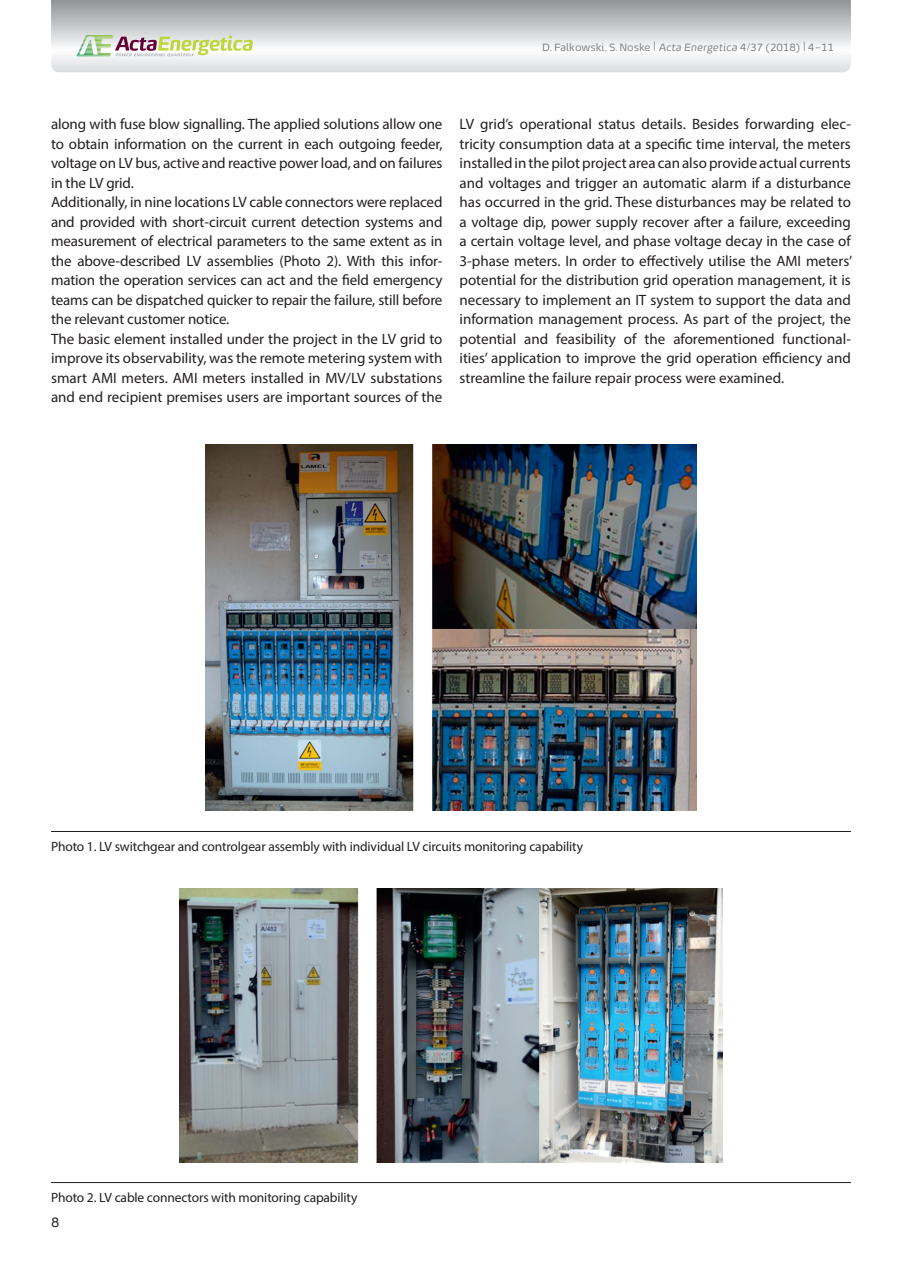
<style>
.page{position:relative;width:902px;height:1263px;background:#fff}
.page>*{position:absolute;margin:0;border:0;box-sizing:border-box;transform-origin:0 0}
.t1{font:15px/19.5px "Myriad Pro";letter-spacing:-.01em;color:#231f20}
.t2{font:13.5px "Myriad Pro";letter-spacing:-.01em;color:#231f20}
.t3{font:13.5px "Energa";color:#231f20}
.t4{font:10.5px "Energa";letter-spacing:-.01em;color:#808285}
.s1{font-size:13.5px}
.s2{font-style:italic}
</style>
<div class="page">
<svg style="left:51px;top:0;width:799px;height:72px"></svg>
<svg style="left:76px;top:35px;width:177px;height:21px"></svg>
<img style="left:206px;top:444px;width:490px;height:366px">
<img style="left:179px;top:888px;width:543px;height:275px">
<hr style="left:51px;top:831px;width:799px;height:1px;background:#231f20">
<hr style="left:51px;top:1182px;width:799px;height:1px;background:#231f20">
<p class="t4" style="left:542px;top:41px;width:293px">D. Falkowski, S. Noske <span class="s1">|</span> <span class="s2">Acta Energetica</span> 4/37 (2018) <span class="s1">|</span> 4–11</p>
<p class="t1" style="left:51px;top:114px;width:393px">along with fuse blow signalling. The applied solutions allow one to obtain information on the current in each outgoing feeder, voltage on LV bus, active and reactive power load, and on failures in the LV grid.<br>Additionally, in nine locations LV cable connectors were replaced and provided with short-circuit current detection systems and measurement of electrical parameters to the same extent as in the above-described LV assemblies (Photo 2). With this infor&shy;mation the operation services can act and the field emergency teams can be dispatched quicker to repair the failure, still before the relevant customer notice.<br>The basic element installed under the project in the LV grid to improve its observability, was the remote metering system with smart AMI meters. AMI meters installed in MV/LV substations and end recipient premises users are important sources of the</p>
<p class="t1" style="left:459px;top:114px;width:394px;text-align:justify">LV grid’s operational status details. Besides forwarding elec&shy;tricity consumption data at a specific time interval, the meters installed in the pilot project area can also provide actual currents and voltages and trigger an automatic alarm if a disturbance has occurred in the grid. These disturbances may be related to a voltage dip, power supply recover after a failure, exceeding a certain voltage level, and phase voltage decay in the case of 3-phase meters. In order to effectively utilise the AMI meters’ potential for the distribution grid operation management, it is necessary to implement an IT system to support the data and information management process. As part of the project, the potential and feasibility of the aforementioned functional&shy;ities’ application to improve the grid operation efficiency and streamline the failure repair process were examined.</p>
<p class="t2" style="left:51px;top:838px;width:533px">Photo 1. LV switchgear and controlgear assembly with individual LV circuits monitoring capability</p>
<p class="t2" style="left:51px;top:1189px;width:308px">Photo 2. LV cable connectors with monitoring capability</p>
<p class="t3" style="left:51px;top:1213px;width:10px">8</p>
</div>
